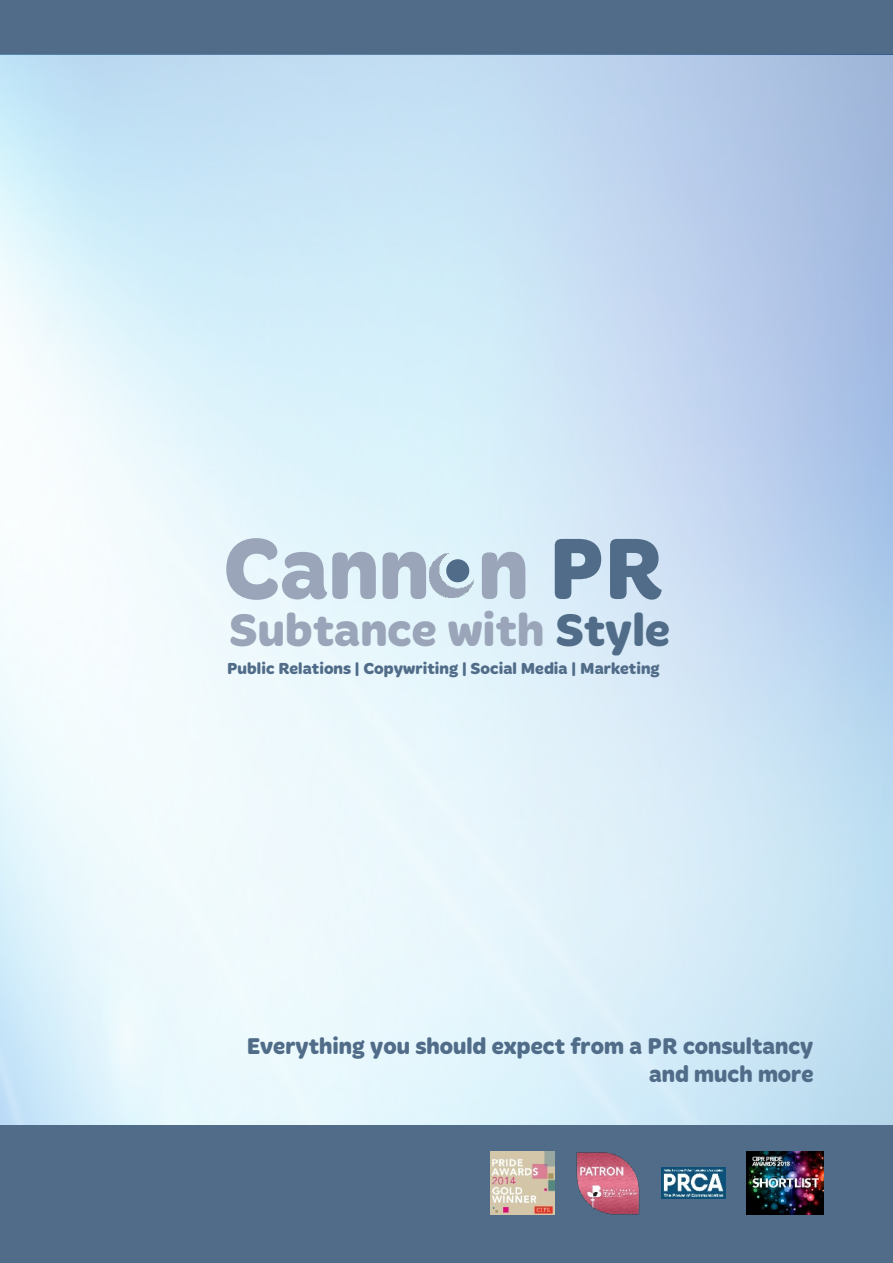
<style>
.page{position:relative;width:893px;height:1263px;background:#fff}
.page>*{position:absolute;margin:0;border:0;box-sizing:border-box;transform-origin:0 0}
.t1{font:700 89.4px "Merge";color:#9ba5b9}
.t2{font:700 46.95px "Merge";color:#9ba5b9}
.t3{font:700 23.4px/28.2px "Merge";color:#506c88;text-align:right}
.t4{font:700 16.35px "Merge";color:#506c88}
.s1{color:#506c88}
</style>
<div class="page">
<img style="left:0;top:54px;width:893px;height:1071px">
<div style="left:0;top:1125px;width:893px;height:138px;background:#506c88"></div>
<img style="left:747px;top:1151px;width:76px;height:64px">
<img style="left:661px;top:1168px;width:64px;height:30px">
<img style="left:576px;top:1152px;width:64px;height:63px">
<img style="left:491px;top:1151px;width:63px;height:64px">
<div style="left:0;top:0;width:893px;height:54px;background:#506c88"></div>
<img style="left:430px;top:554px;width:44px;height:44px">
<svg style="left:444px;top:557px;width:26px;height:28px"></svg>
<h1 class="t1" style="left:223px;top:532px;width:442px">Cann n <span class="s1">PR</span></h1>
<h2 class="t2" style="left:229px;top:611px;width:442px">Subtance with <span class="s1">Style</span></h2>
<p class="t4" style="left:227px;top:662px;width:434px">Public Relations | Copywriting | Social Media | Marketing</p>
<p class="t3" style="left:247px;top:1034px;width:568px">Everything you should expect from a PR consultancy and much more</p>
</div>
